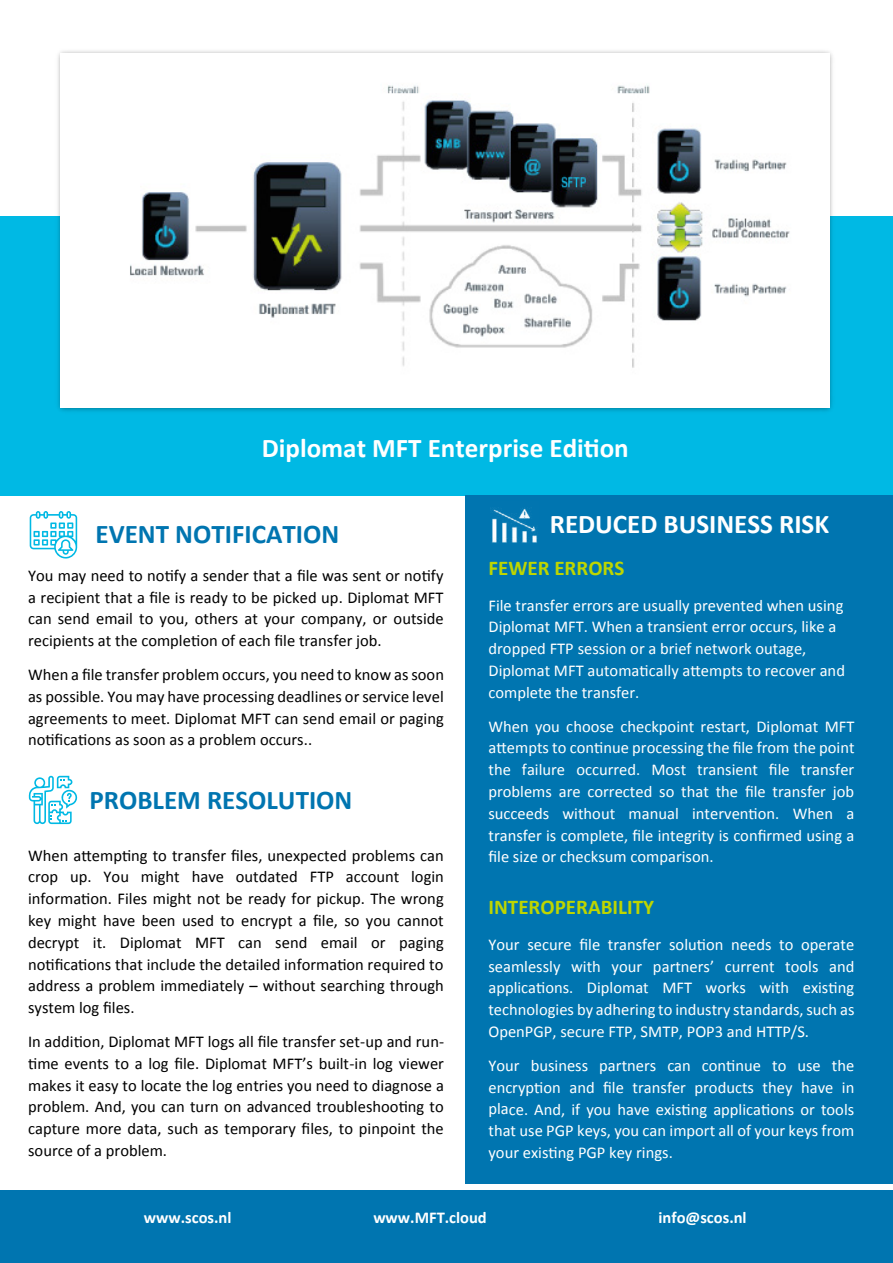
<style>
.page{position:relative;width:893px;height:1263px;background:#fff}
.page>*{position:absolute;margin:0;border:0;box-sizing:border-box;transform-origin:0 0}
.t1{font:700 27px "Calibri";color:#fff}
.t2{font:700 27px "Calibri";color:#0075b0}
.t3{font:700 21px "Calibri";color:#bed600}
.t4{font:16.5px/21.8px "Calibri";color:#000;text-align:justify}
.t5{font:16.5px/21.8px "Calibri";color:#fff;text-align:justify}
.t6{font:700 16.5px "Calibri";color:#fff}
</style>
<div class="page">
<div style="left:0;top:216px;width:893px;height:279px;background:#00b9e4"></div>
<div style="left:465px;top:495px;width:428px;height:689px;background:#0075b0"></div>
<svg style="left:30px;top:511px;width:47px;height:48px"></svg>
<svg style="left:29px;top:776px;width:48px;height:48px"></svg>
<img style="left:490px;top:507px;width:47px;height:36px">
<img style="left:58px;top:50px;width:775px;height:362px">
<img style="left:61px;top:54px;width:768px;height:354px">
<div style="left:0;top:1190px;width:893px;height:73px;background:#0075b0"></div>
<h1 class="t1" style="left:262px;top:438px;width:368px">Diplomat MFT Enterprise Edition</h1>
<h1 class="t2" style="left:96px;top:524px;width:245px">EVENT NOTIFICATION</h1>
<p class="t4" style="left:28px;top:565px;width:417px">You may need to notify a sender that a file was sent or notify a recipient that a file is ready to be picked up. Diplomat MFT can send email to you, others at your company, or outside recipients at the completion of each file transfer job.</p>
<p class="t4" style="left:28px;top:665px;width:418px">When a file transfer problem occurs, you need to know as soon as possible. You may have processing deadlines or service level agreements to meet. Diplomat MFT can send email or paging notifications as soon as a problem occurs..</p>
<h1 class="t2" style="left:90px;top:790px;width:264px">PROBLEM RESOLUTION</h1>
<p class="t4" style="left:28px;top:845px;width:417px">When attempting to transfer files, unexpected problems can crop up. You might have outdated FTP account login information. Files might not be ready for pickup. The wrong key might have been used to encrypt a file, so you cannot decrypt it. Diplomat MFT can send email or paging notifications that include the detailed information required to address a problem immediately – without searching through system log files.</p>
<p class="t4" style="left:28px;top:1032px;width:418px">In addition, Diplomat MFT logs all file transfer set-up and run&shy;time events to a log file. Diplomat MFT’s built-in log viewer makes it easy to locate the log entries you need to diagnose a problem. And, you can turn on advanced troubleshooting to capture more data, such as temporary files, to pinpoint the source of a problem.</p>
<h1 class="t1" style="left:550px;top:514px;width:281px">REDUCED BUSINESS RISK</h1>
<p class="t3" style="left:488px;top:560px;width:137px">FEWER ERRORS</p>
<p class="t5" style="left:488px;top:594px;width:358px;text-align:left">File transfer errors are usually prevented when using Diplomat MFT. When a transient error occurs, like a dropped FTP session or a brief network outage, Diplomat MFT automatically attempts to recover and complete the transfer.</p>
<p class="t5" style="left:488px;top:716px;width:368px">When you choose checkpoint restart, Diplomat MFT attempts to continue processing the file from the point the failure occurred. Most transient file transfer problems are corrected so that the file transfer job succeeds without manual intervention. When a transfer is complete, file integrity is confirmed using a file size or checksum comparison.</p>
<p class="t3" style="left:488px;top:900px;width:167px">INTEROPERABILITY</p>
<p class="t5" style="left:488px;top:934px;width:368px">Your secure file transfer solution needs to operate seamlessly with your partners’ current tools and applications. Diplomat MFT works with existing technologies by adhering to industry standards, such as OpenPGP, secure FTP, SMTP, POP3 and HTTP/S.</p>
<p class="t5" style="left:488px;top:1055px;width:367px">Your business partners can continue to use the encryption and file transfer products they have in place. And, if you have existing applications or tools that use PGP keys, you can import all of your keys from your existing PGP key rings.</p>
<p class="t6" style="left:144px;top:1211px;width:89px">www.scos.nl</p>
<p class="t6" style="left:373px;top:1211px;width:115px">www.MFT.cloud</p>
<p class="t6" style="left:658px;top:1211px;width:90px">info@scos.nl</p>
</div>
